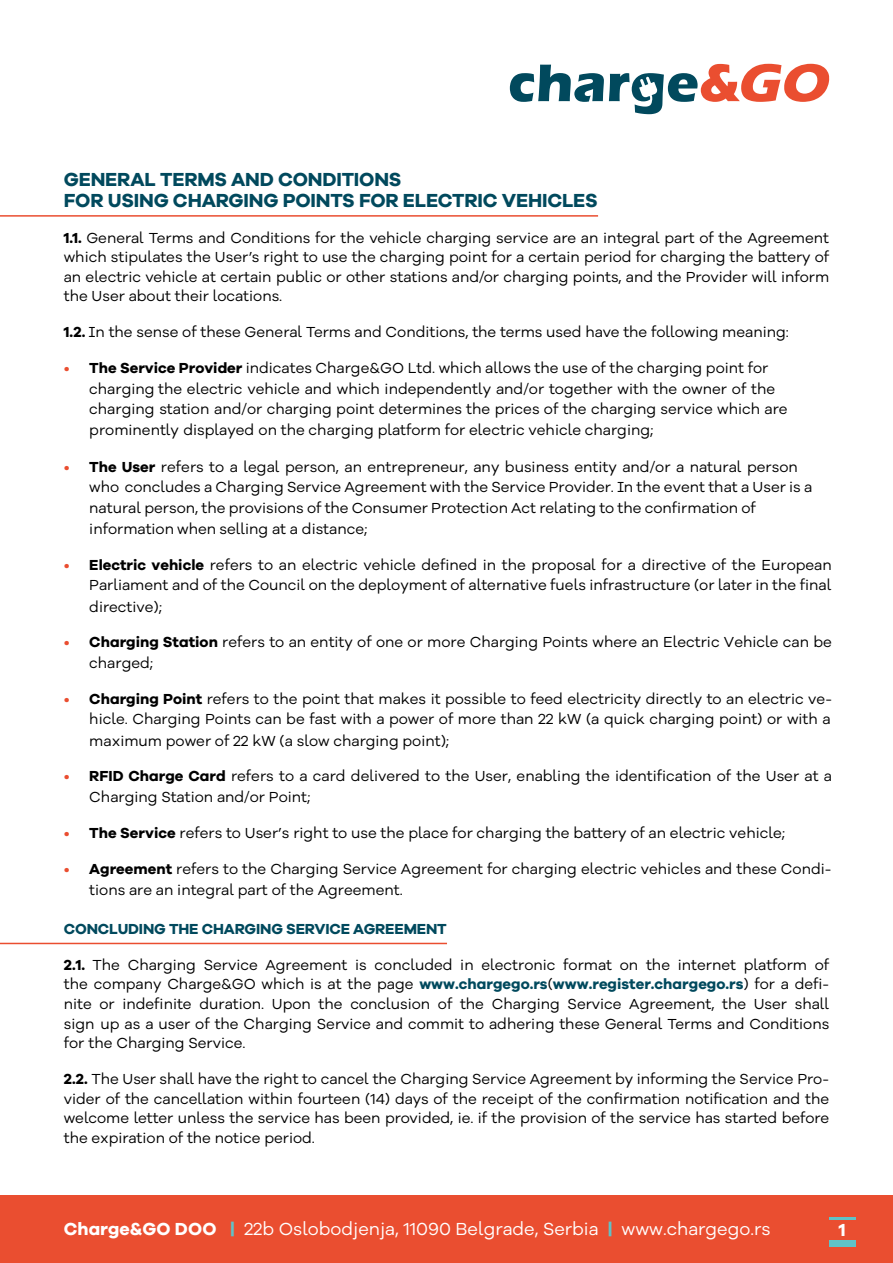
<style>
.page{position:relative;width:893px;height:1263px;background:#fff}
.page>*{position:absolute;margin:0;border:0;box-sizing:border-box;transform-origin:0 0}
.t1{font:700 19.5px/21px "Galano Grotesque";letter-spacing:-.01em;color:#01495d}
.t2{font:18px "Galano Grotesque Alt";color:#fff}
.t3{font:700 18px "Galano Grotesque";color:#fff}
.t4{font:15px/19.5px "Galano Grotesque Alt";color:#000;text-align:justify}
.t5{font:700 15px "Galano Grotesque";letter-spacing:-.01em;color:#01495d}
.s1{font-family:"Galano Grotesque";font-weight:700}
.s2{color:#ea4e30}
.s3{font-family:"Galano Grotesque";font-weight:700;color:#01495d}
.s4{font-family:"Galano Grotesque";font-weight:700;color:#60c2c7}
</style>
<div class="page">
<div style="left:0;top:1195px;width:893px;height:68px;background:#ea4e30"></div>
<svg style="left:510px;top:64px;width:319px;height:50px"></svg>
<hr style="left:829px;top:1218px;width:26px;height:2px;background:#60c2c7">
<div style="left:829px;top:1239px;width:26px;height:7px;background:#60c2c7"></div>
<hr style="left:0;top:215px;width:598px;height:2px;background:#ea4e30">
<hr style="left:0;top:943px;width:447px;height:1px;background:#ea4e30">
<h1 class="t1" style="left:64px;top:168px;width:536px">GENERAL TERMS AND CONDITIONS<br>FOR USING CHARGING POINTS FOR ELECTRIC VEHICLES</h1>
<p class="t4" style="left:64px;top:227px;width:767px"><span class="s1">1.1.</span> General Terms and Conditions for the vehicle charging service are an integral part of the Agreement which stipulates the User’s right to use the charging point for a certain period for charging the battery of an electric vehicle at certain public or other stations and/or charging points, and the Provider will inform the User about their locations.</p>
<p class="t4" style="left:64px;top:322px;width:727px"><span class="s1">1.2.</span> In the sense of these General Terms and Conditions, the terms used have the following meaning:</p>
<p class="t4" style="left:89px;top:357px;width:700px;line-height:20.9px;text-align:left;text-indent:-26px"><span class="s2">•</span> <span class="s1">The Service Provider</span> indicates Charge&amp;GO Ltd. which allows the use of the charging point for charging the electric vehicle and which independently and/or together with the owner of the charging station and/or charging point determines the prices of the charging service which are prominently displayed on the charging platform for electric vehicle charging;</p>
<p class="t4" style="left:89px;top:456px;width:725px;line-height:20.7px;text-align:left;text-indent:-26px"><span class="s2">•</span> <span class="s1">The User</span> refers to a legal person, an entrepreneur, any business entity and/or a natural person who concludes a Charging Service Agreement with the Service Provider. In the event that a User is a natural person, the provisions of the Consumer Protection Act relating to the confirmation of information when selling at a distance;</p>
<p class="t4" style="left:89px;top:553px;width:744px;line-height:21px;text-indent:-26px"><span class="s2">•</span> <span class="s1">Electric vehicle</span> refers to an electric vehicle defined in the proposal for a directive of the European Parliament and of the Council on the deployment of alternative fuels infrastructure (or later in the final directive);</p>
<p class="t4" style="left:89px;top:631px;width:744px;line-height:21px;text-indent:-26px"><span class="s2">•</span> <span class="s1">Charging Station</span> refers to an entity of one or more Charging Points where an Electric Vehicle can be charged;</p>
<p class="t4" style="left:89px;top:688px;width:744px;line-height:21px;text-indent:-26px"><span class="s2">•</span> <span class="s1">Charging Point</span> refers to the point that makes it possible to feed electricity directly to an electric ve&shy;hicle. Charging Points can be fast with a power of more than 22 kW (a quick charging point) or with a maximum power of 22 kW (a slow charging point);</p>
<p class="t4" style="left:89px;top:765px;width:744px;line-height:21px;text-indent:-26px"><span class="s2">•</span> <span class="s1">RFID Charge Card</span> refers to a card delivered to the User, enabling the identification of the User at a<br>Charging Station and/or Point;</p>
<p class="t4" style="left:64px;top:823px;width:723px"><span class="s2">•</span> <span class="s1">The Service</span> refers to User’s right to use the place for charging the battery of an electric vehicle;</p>
<p class="t4" style="left:89px;top:858px;width:744px;line-height:21px;text-indent:-26px"><span class="s2">•</span> <span class="s1">Agreement</span> refers to the Charging Service Agreement for charging electric vehicles and these Condi&shy;tions are an integral part of the Agreement.</p>
<p class="t5" style="left:64px;top:920px;width:385px">CONCLUDING THE CHARGING SERVICE AGREEMENT</p>
<p class="t4" style="left:64px;top:955px;width:767px"><span class="s1">2.1.</span> The Charging Service Agreement is concluded in electronic format on the internet platform of the company Charge&amp;GO which is at the page <span class="s3">www.chargego.rs</span>(<span class="s3">www.register.chargego.rs</span>) for a defi&shy;nite or indefinite duration. Upon the conclusion of the Charging Service Agreement, the User shall sign up as a user of the Charging Service and commit to adhering these General Terms and Conditions for the Charging Service.</p>
<p class="t4" style="left:64px;top:1069px;width:767px"><span class="s1">2.2.</span> The User shall have the right to cancel the Charging Service Agreement by informing the Service Pro&shy;vider of the cancellation within fourteen (14) days of the receipt of the confirmation notification and the welcome letter unless the service has been provided, ie. if the provision of the service has started before the expiration of the notice period.</p>
<p class="t2" style="left:64px;top:1217px;width:708px"><span class="s1">Charge&amp;GO DOO</span> <span class="s4">|</span> 22b Oslobodjenja, 11090 Belgrade, Serbia <span class="s4">|</span> www.chargego.rs</p>
<p class="t3" style="left:839px;top:1218px;width:9px">1</p>
</div>
